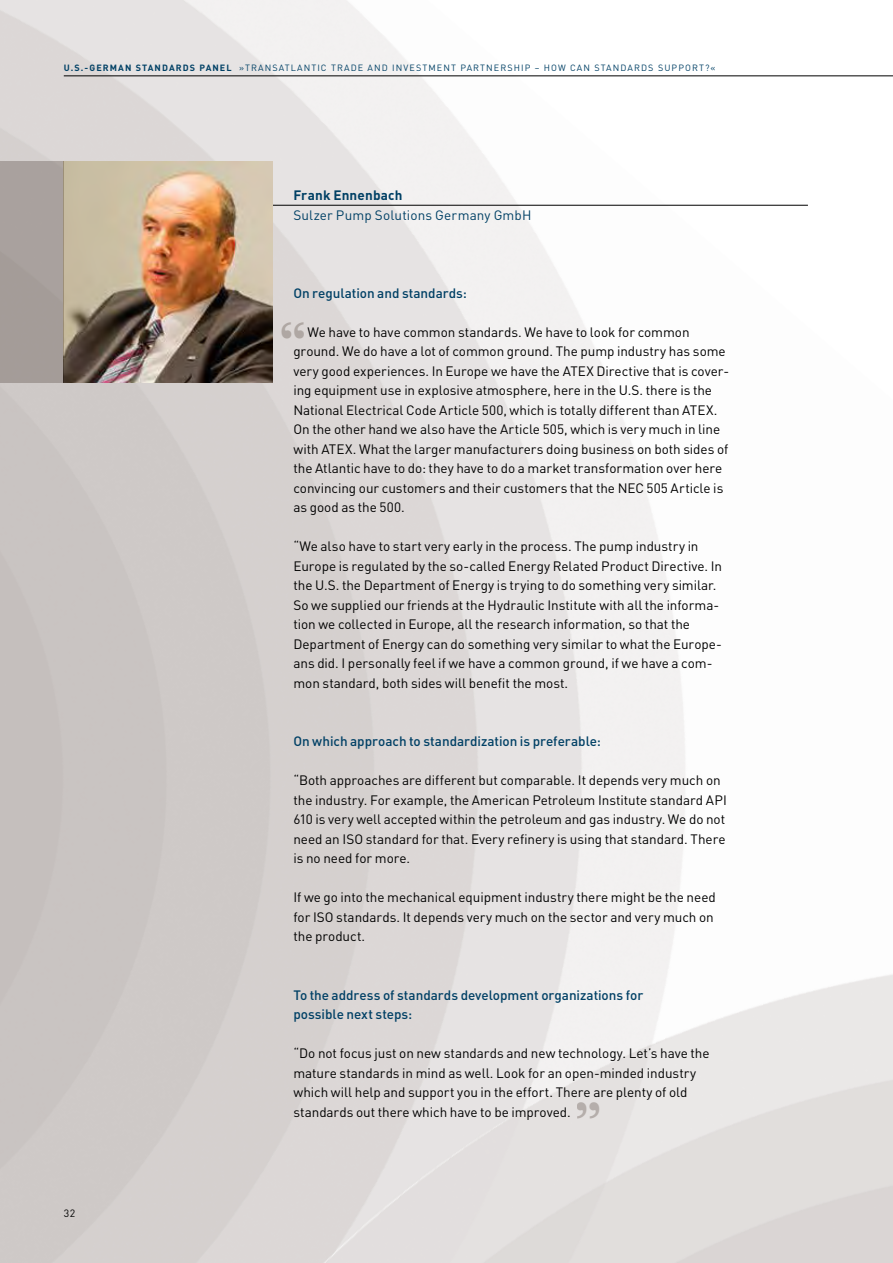
<style>
.page{position:relative;width:893px;height:1263px;background:#fff}
.page>*{position:absolute;margin:0;border:0;box-sizing:border-box;transform-origin:0 0}
.t1{font:700 47.25px "Baskerville";color:#cbc6c3}
.t2{font:13.5px/19.5px "DIN";letter-spacing:-.005em;color:#000}
.t3{font:500 13.5px/19.5px "DIN";letter-spacing:-.005em;color:#004065}
.t4{font:13.5px "DIN";letter-spacing:.01em;color:#004065}
.t5{font:700 13.5px "DIN";letter-spacing:.01em;color:#004065}
.t6{font:10.5px "DIN";color:#000}
.t7{font:9px "DIN";letter-spacing:.12em;color:#004065}
.s1{font-weight:700}
</style>
<div class="page">
<img style="left:0;top:0;width:893px;height:1263px">
<hr style="left:86px;top:205px;width:722px;height:1px;background:#000">
<img style="left:64px;top:162px;width:208px;height:221px">
<div style="left:0;top:162px;width:64px;height:221px;background:#a9a19e"></div>
<hr style="left:64px;top:76px;width:829px;height:1px;background:#000">
<p class="t7" style="left:64px;top:62px;width:653px"><span class="s1">U.S.-GERMAN STANDARDS PANEL</span> »TRANSATLANTIC TRADE AND INVESTMENT PARTNERSHIP – HOW CAN STANDARDS SUPPORT?«</p>
<p class="t5" style="left:293px;top:187px;width:111px">Frank Ennenbach</p>
<p class="t4" style="left:293px;top:206px;width:240px">Sulzer Pump Solutions Germany GmbH</p>
<p class="t3" style="left:293px;top:283px;width:175px">On regulation and standards:</p>
<p class="t2" style="left:293px;top:322px;width:437px;text-indent:14px">We have to have common standards. We have to look for common ground. We do have a lot of common ground. The pump industry has some very good experiences. In Europe we have the ATEX Directive that is cover&shy;ing equipment use in explosive atmosphere, here in the U.S. there is the National Electrical Code Article 500, which is totally different than ATEX.<br>On the other hand we also have the Article 505, which is very much in line with ATEX. What the larger manufacturers doing business on both sides of the Atlantic have to do: they have to do a market transformation over here convincing our customers and their customers that the NEC 505 Article is as good as the 500.</p>
<p class="t2" style="left:293px;top:536px;width:430px">“We also have to start very early in the process. The pump industry in Europe is regulated by the so-called Energy Related Product Directive. In the U.S. the Department of Energy is trying to do something very similar.<br>So we supplied our friends at the Hydraulic Institute with all the informa&shy;tion we collected in Europe, all the research information, so that the Department of Energy can do something very similar to what the Europe&shy;ans did. I personally feel if we have a common ground, if we have a com&shy;mon standard, both sides will benefit the most.</p>
<h1 class="t1" style="left:278px;top:311px;width:30px">“</h1>
<p class="t3" style="left:293px;top:731px;width:309px">On which approach to standardization is preferable:</p>
<p class="t2" style="left:293px;top:770px;width:435px">“Both approaches are different but comparable. It depends very much on the industry. For example, the American Petroleum Institute standard API 610 is very well accepted within the petroleum and gas industry. We do not need an ISO standard for that. Every refinery is using that standard. There is no need for more.</p>
<p class="t2" style="left:293px;top:887px;width:424px">If we go into the mechanical equipment industry there might be the need for ISO standards. It depends very much on the sector and very much on the product.</p>
<p class="t6" style="left:64px;top:1207px;width:13px">32</p>
<p class="t3" style="left:293px;top:985px;width:351px">To the address of standards development organizations for possible next steps:</p>
<p class="t2" style="left:293px;top:1043px;width:418px">“Do not focus just on new standards and new technology. Let’s have the mature standards in mind as well. Look for an open-minded industry which will help and support you in the effort. There are plenty of old standards out there which have to be improved.</p>
<h1 class="t1" style="left:575px;top:1091px;width:30px">”</h1>
</div>
